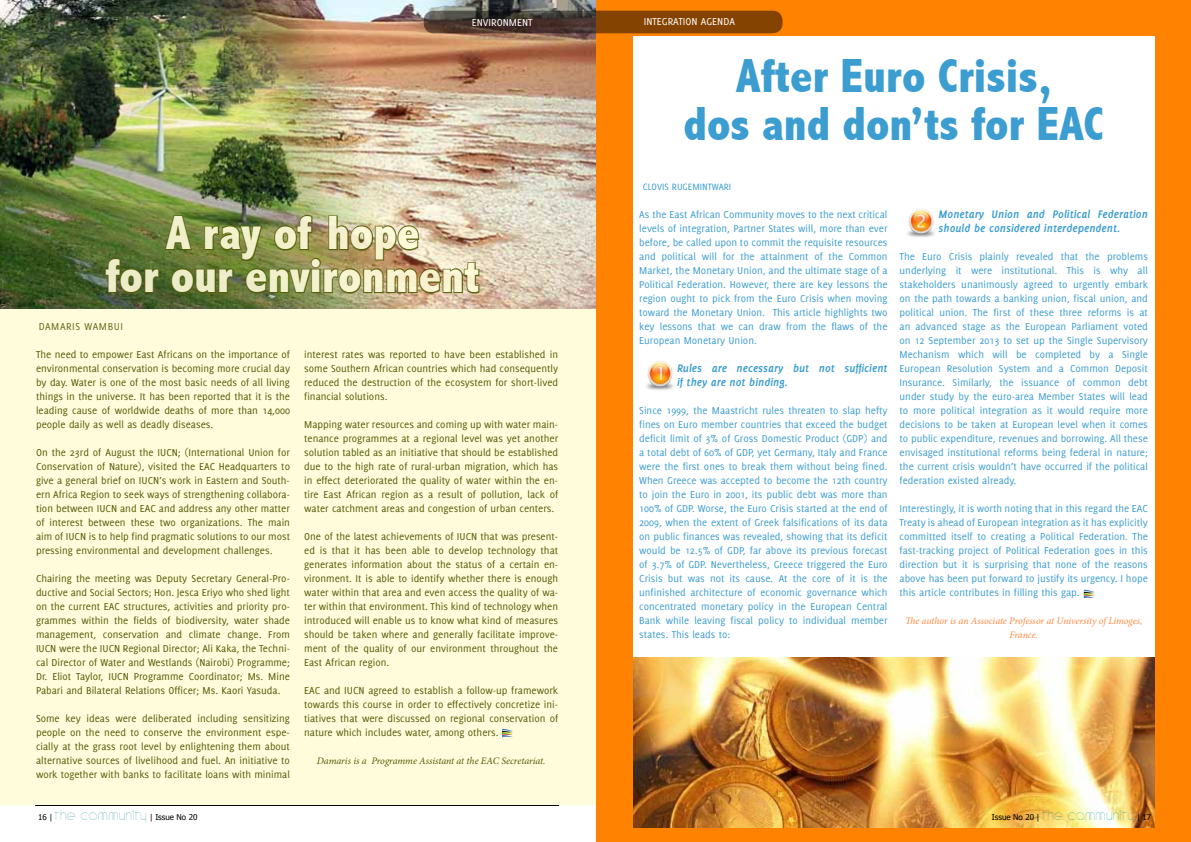
<style>
.page{position:relative;width:1191px;height:842px;background:#fff}
.page>*{position:absolute;margin:0;border:0;box-sizing:border-box;transform-origin:0 0}
.t1{font:800 condensed 48px/48px "Abadi";color:#3c9dd0;text-align:right}
.t2{font:800 condensed 48px/43px "Abadi";color:#fffcdb;text-align:center}
.t3{font:italic 700 12px/14px "Delicious";color:#3c9dd0}
.t4{font:11px/14px "Delicious";color:#535c07;text-align:justify}
.t5{font:11px/14px "Delicious";color:#3c9dd0;text-align:justify}
.t6{font:11px "Delicious";color:#fff}
.t7{font:11px "Delicious Small Caps";letter-spacing:.05em;color:#535c07}
.t8{font:italic 10px/14px "Minion Pro";letter-spacing:-.01em;color:#ff8942;text-align:center}
.t9{font:italic 10px "Minion Pro";letter-spacing:-.01em;color:#535c07}
.t10{font:10px "Delicious";color:#3c9dd0}
.t11{font:8px "Tahoma";color:#000}
.s1{font-family:"Circle D";font-size:15px;color:#028782}
</style>
<div class="page">
<svg style="left:1083px;top:589px;width:12px;height:10px"></svg>
<hr style="left:35px;top:805px;width:524px;height:1px;background:#000">
<div style="left:595px;top:0;width:596px;height:157px;background:#ff8200"></div>
<div style="left:0;top:42px;width:595px;height:762px;background:#fffcdb"></div>
<img style="left:0;top:0;width:595px;height:308px">
<svg style="left:424px;top:11px;width:358px;height:22px;background:#653c17"></svg>
<img style="left:104px;top:214px;width:376px;height:83px">
<svg style="left:502px;top:728px;width:11px;height:10px"></svg>
<div style="left:631px;top:36px;width:525px;height:126px;background:#fff"></div>
<img style="left:646px;top:361px;width:28px;height:29px">
<img style="left:907px;top:209px;width:28px;height:28px">
<img style="left:632px;top:657px;width:524px;height:171px">
<div style="left:1156px;top:0;width:35px;height:842px;background:#ff8200"></div>
<div style="left:596px;top:36px;width:36px;height:806px;background:#ff8200"></div>
<div style="left:603px;top:828px;width:588px;height:14px;background:#ff8200"></div>
<p class="t6" style="left:472px;top:17px;width:62px">ENVI RONMENT</p>
<h1 class="t2" style="left:105px;top:212px;width:376px">A ray of hope<br>for our environment</h1>
<p class="t7" style="left:39px;top:320px;width:86px">DAMARIS WAMBUI</p>
<p class="t4" style="left:36px;top:347px;width:255px">The need to empower East Africans on the importance of environmental conservation is becoming more crucial day by day. Water is one of the most basic needs of all living things in the universe. It has been reported that it is the leading cause of worldwide deaths of more than 14,000 people daily as well as deadly diseases.</p>
<p class="t4" style="left:36px;top:445px;width:255px">On the 23rd of August the I UCN; (I nternational Union for Conservation of Nature), visited the EAC Headquarters to give a general brief on I UCN’s work in Eastern and South&shy;ern Africa Region to seek ways of strengthening collabora&shy;tion between I UCN and EAC and address any other matter of interest between these two organizations. The main aim of I UCN is to help find pragmatic solutions to our most pressing environmental and development challenges.</p>
<p class="t4" style="left:36px;top:571px;width:255px">Chairing the meeting was Deputy Secretary General-Pro&shy;ductive and Social Sectors; Hon. Jesca Eriyo who shed light on the current EAC structures, activities and priority pro&shy;grammes within the fields of biodiversity, water shade management, conservation and climate change. From I UCN were the I UCN Regional Director; Ali Kaka, the Techni&shy;cal Director of Water and Westlands (Nairobi) Programme; Dr. Eliot Taylor, I UCN Programme Coordinator; Ms. Mine Pabari and Bilateral Relations Officer; Ms. Kaori Yasuda.</p>
<p class="t4" style="left:36px;top:711px;width:255px">Some key ideas were deliberated including sensitizing people on the need to conserve the environment espe&shy;cially at the grass root level by enlightening them about alternative sources of livelihood and fuel. An initiative to work together with banks to facilitate loans with minimal</p>
<p class="t11" style="left:38px;top:812px;width:161px">16 | <span class="s1">The cOMMUNITY</span> | Issue No 20</p>
<p class="t4" style="left:304px;top:347px;width:255px">interest rates was reported to have been established in some Southern African countries which had consequently reduced the destruction of the ecosystem for short-lived financial solutions.</p>
<p class="t4" style="left:304px;top:417px;width:255px">Mapping water resources and coming up with water main&shy;tenance programmes at a regional level was yet another solution tabled as an initiative that should be established due to the high rate of rural-urban migration, which has in effect deteriorated the quality of water within the en&shy;tire East African region as a result of pollution, lack of water catchment areas and congestion of urban centers.</p>
<p class="t4" style="left:304px;top:529px;width:255px">One of the latest achievements of I UCN that was present&shy;ed is that it has been able to develop technology that generates information about the status of a certain en&shy;vironment. It is able to identify whether there is enough water within that area and even access the quality of wa&shy;ter within that environment. This kind of technology when introduced will enable us to know what kind of measures should be taken where and generally facilitate improve&shy;ment of the quality of our environment throughout the East African region.</p>
<p class="t4" style="left:304px;top:683px;width:255px">EAC and I UCN agreed to establish a follow-up framework towards this course in order to effectively concretize ini&shy;tiatives that were discussed on regional conservation of nature which includes water, among others.</p>
<p class="t9" style="left:317px;top:754px;width:230px">Damaris is a Programme Assistant at the EAC Secretariat.</p>
<p class="t6" style="left:644px;top:15px;width:9px">integrat</p>
<p class="t6" style="left:683px;top:15px;width:25px">ion agenda</p>
<h1 class="t1" style="left:683px;top:52px;width:376px">After Euro Crisis, dos and don’ts for EAC</h1>
<p class="t10" style="left:643px;top:181px;width:88px">CLOVIS RUGEMI NTWARI</p>
<p class="t5" style="left:639px;top:207px;width:250px">As the East African Community moves to the next critical levels of integration, Partner States will, more than ever before, be called upon to commit the requisite resources and political will for the attainment of the Common Market, the Monetary Union, and the ultimate stage of a Political Federation. However, there are key lessons the region ought to pick from the Euro Crisis when moving toward the Monetary Union. This article highlights two key lessons that we can draw from the flaws of the European Monetary Union.</p>
<p class="t3" style="left:677px;top:361px;width:212px">Rules are necessary but not sufficient if they are not binding.</p>
<p class="t5" style="left:639px;top:403px;width:250px">Since 1999, the Maastricht rules threaten to slap hefty fines on Euro member countries that exceed the budget deficit limit of 3% of Gross Domestic Product (GDP) and a total debt of 60% of GDP, yet Germany, Italy and France were the first ones to break them without being fined.<br>When Greece was accepted to become the 12th country to join the Euro in 2001, its public debt was more than 100% of GDP. Worse, the Euro Crisis started at the end of 2009, when the extent of Greek falsifications of its data on public finances was revealed, showing that its deficit would be 12.5% of GDP, far above its previous forecast of 3.7% of GDP. Nevertheless, Greece triggered the Euro Crisis but was not its cause. At the core of it is the unfinished architecture of economic governance which concentrated monetary policy in the European Central Bank while leaving fiscal policy to individual member states. This leads to:</p>
<p class="t3" style="left:938px;top:207px;width:211px">Monetary Union and Political Federation should be considered interdependent.</p>
<p class="t5" style="left:899px;top:249px;width:250px">The Euro Crisis plainly revealed that the problems underlying it were institutional. This is why all stakeholders unanimously agreed to urgently embark on the path towards a banking union, fiscal union, and political union. The first of these three reforms is at an advanced stage as the European Parliament voted on 12 September 2013 to set up the Single Supervisory Mechanism which will be completed by a Single European Resolution System and a Common Deposit I nsurance. Similarly, the issuance of common debt under study by the euro-area Member States will lead to more political integration as it would require more decisions to be taken at European level when it comes to public expenditure, revenues and borrowing. All these envisaged institutional reforms being federal in nature; the current crisis wouldn’t have occurred if the political federation existed already.</p>
<p class="t5" style="left:899px;top:501px;width:250px">I nterestingly, it is worth noting that in this regard the EAC Treaty is ahead of European integration as it has explicitly committed itself to creating a Political Federation. The fast-tracking project of Political Federation goes in this direction but it is surprising that none of the reasons above has been put forward to justify its urgency. I hope this article contributes in filling this gap.</p>
<p class="t8" style="left:905px;top:614px;width:239px">The author is an Associate Professor at University of Limoges,<br>France.</p>
<p class="t11" style="left:992px;top:812px;width:161px">Issue No 20 | <span class="s1">The cOMMUNITY</span> | 17</p>
</div>
